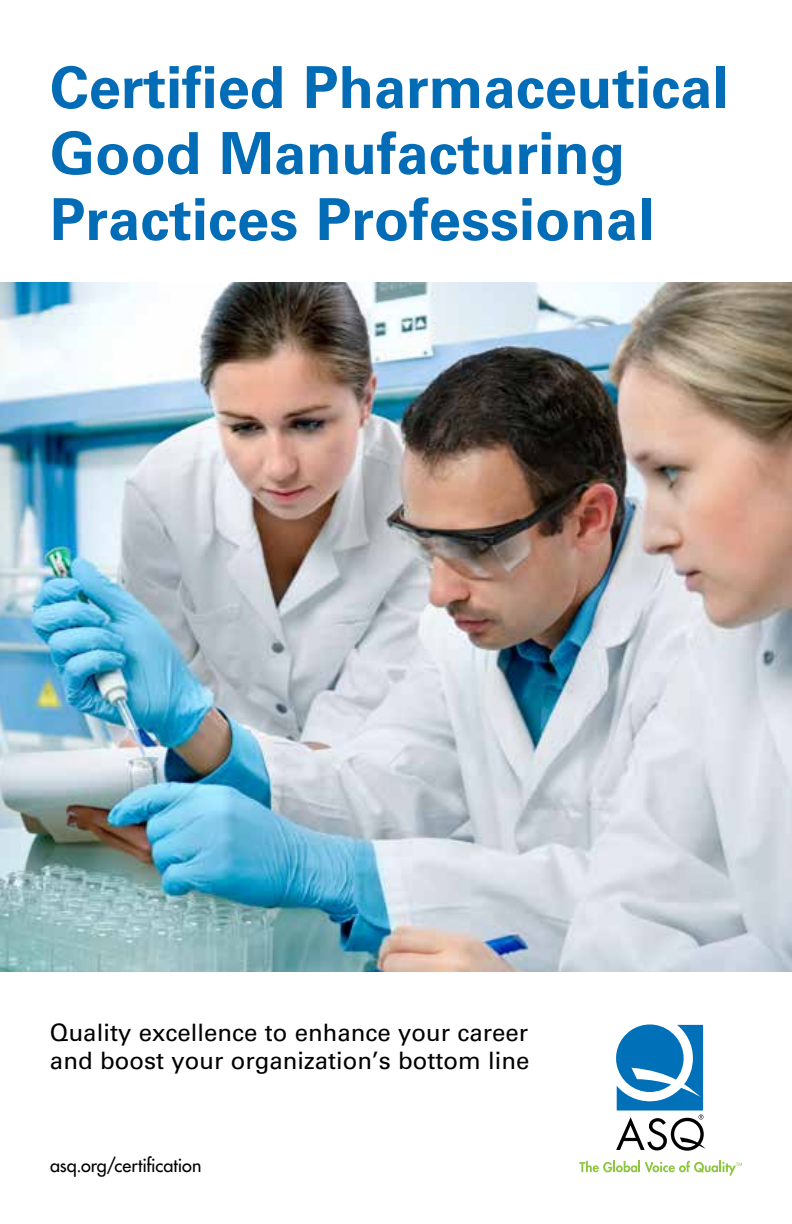
<style>
.page{position:relative;width:792px;height:1224px;background:#fff}
.page>*{position:absolute;margin:0;border:0;box-sizing:border-box;transform-origin:0 0}
.t1{font:700 58px/66px "Univers LT Std";color:#036cb6}
.t2{font:24px/28px "Univers LT Std";color:#000}
.t3{font:500 18px "Futura Std";color:#000}
</style>
<div class="page">
<img style="left:0;top:282px;width:792px;height:690px">
<svg style="left:616px;top:1024px;width:90px;height:127px"></svg>
<svg style="left:579px;top:1161px;width:163px;height:15px"></svg>
<h1 class="t1" style="left:50px;top:55px;width:680px">Certified Pharmaceutical<br>Good Manufacturing<br>Practices Professional</h1>
<p class="t2" style="left:50px;top:1019px;width:481px">Quality excellence to enhance your career and boost your organization’s bottom line</p>
<p class="t3" style="left:50px;top:1155px;width:153px">asq.org/certification</p>
</div>
